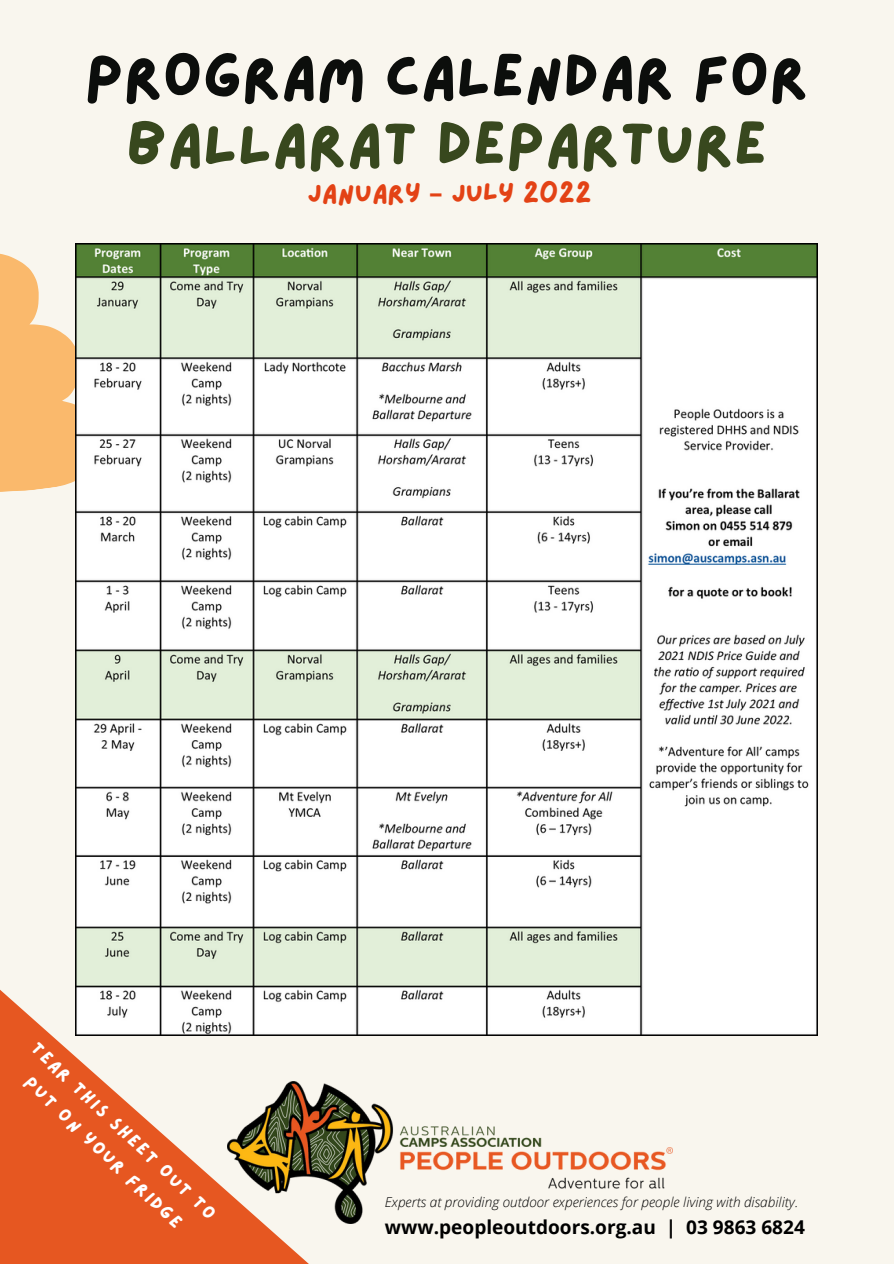
<style>
.page{position:relative;width:894px;height:1264px;background:#fff}
.page>*{position:absolute;margin:0;border:0;box-sizing:border-box;transform-origin:0 0}
.t1{font:61.5px/67.5px "Lazydog";color:#0c0e0c;text-align:center}
.t2{font:27px "Lazydog";color:#e34215}
.t3{font:700 19.05px "Open Sans";color:#000}
.t4{font:18.15px/29.2px "Lazydog";color:#fff;text-align:center}
.t5{font:italic 300 13.5px "Open Sans";color:#000}
.s1{color:#38481e}
.s2{font-family:"Noto Sans Gurmukhi";font-weight:700}
</style>
<div class="page">
<div style="left:0;top:0;width:893px;height:1263px;background:#f9f6ee"></div>
<svg style="left:0;top:243px;width:106px;height:249px"></svg>
<svg style="left:0;top:989px;width:346px;height:274px;fill:#e65721"></svg>
<img style="left:227px;top:1081px;width:445px;height:142px">
<img style="left:75px;top:244px;width:742px;height:791px">
<p class="t1" style="left:84px;top:45px;width:725px">PROGRAM CALENDAR FOR<br><span class="s1">BALLARAT DEPARTURE</span></p>
<p class="t2" style="left:307px;top:180px;width:286px">JANUARY <span class="s2">–</span> JULY 2022</p>
<p class="t4" style="left:44px;top:1035px;width:248px;rotate:44deg">TEAR THIS SHEET OUT TO<br>PUT ON YOUR FRIDGE</p>
<p class="t5" style="left:385px;top:1192px;width:415px">Experts at providing outdoor experiences for people living with disability.</p>
<p class="t3" style="left:385px;top:1213px;width:421px">www.peopleoutdoors.org.au | 03 9863 6824</p>
</div>
